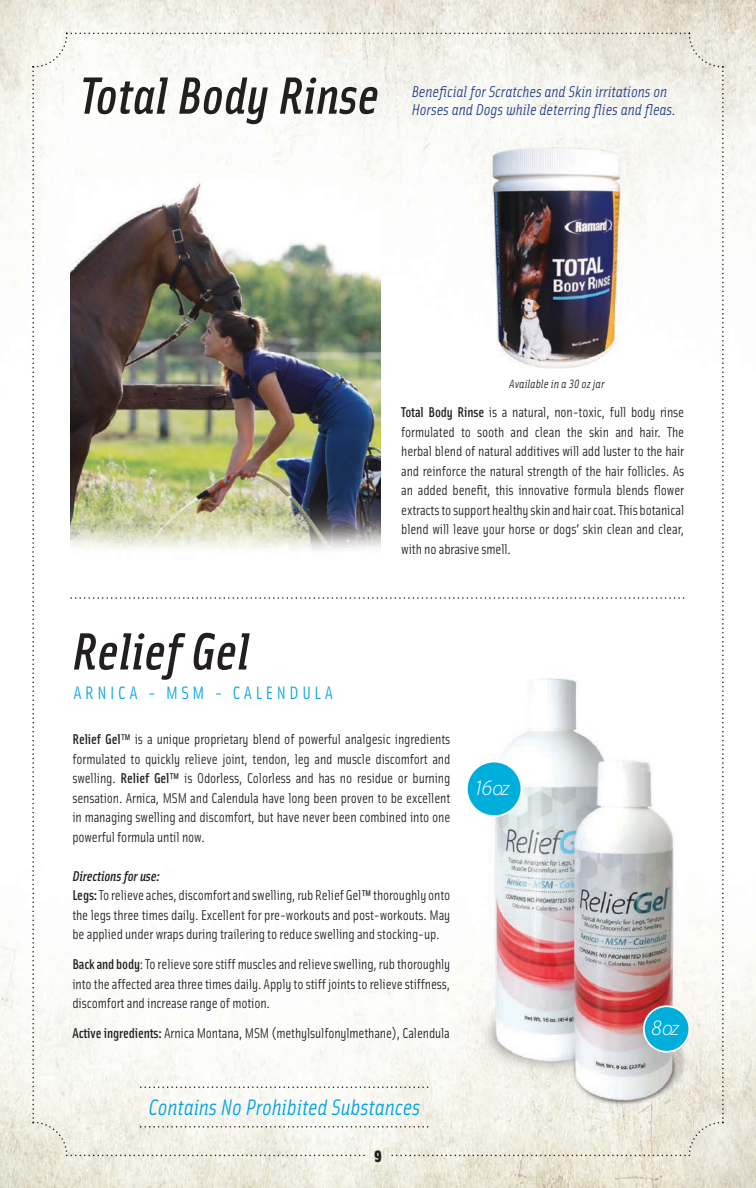
<style>
.page{position:relative;width:756px;height:1188px;background:#fff}
.page>*{position:absolute;margin:0;border:0;box-sizing:border-box;transform-origin:0 0}
.t1{font:italic 500 52.5px "Solex";color:#231f20}
.t2{font:italic 22.5px "Solex Regular Lining";letter-spacing:-.005em;color:#00a1e3}
.t3{font:italic 300 22.2px "Myriad Pro";color:#fff}
.t4{font:italic 300 21px "Myriad Pro";color:#fff}
.t5{font:18px "Solex Regular Lining";letter-spacing:.2em;color:#00a1e3}
.t6{font:16.5px "Solex Black Lining";color:#231f20}
.t7{font:italic 15.75px/18px "Solex";color:#253f8e}
.t8{font:14.25px/19.5px "Solex Regular Lining";letter-spacing:-.01em;color:#231f20;text-align:justify}
.t9{font:italic 500 14.25px "Solex";letter-spacing:-.01em;color:#231f20}
.t10{font:italic 12px "Solex Regular Lining";color:#231f20}
.s1{font-family:"Solex Medium Lining"}
.s2{font-size:21px}
.s3{font-size:22.2px}
</style>
<div class="page">
<img style="left:0;top:942px;width:756px;height:246px">
<img style="left:0;top:0;width:756px;height:240px">
<img style="left:32px;top:33px;width:692px;height:1123px">
<h1 class="t1" style="left:80px;top:62px;width:301px">Total Body Rinse</h1>
<p class="t7" style="left:412px;top:82px;width:266px">Beneficial for Scratches and Skin irritations on<br>Horses and Dogs while deterring flies and fleas.</p>
<p class="t10" style="left:509px;top:376px;width:97px">Available in a 30 oz jar</p>
<p class="t8" style="left:401px;top:402px;width:285px"><span class="s1">Total Body Rinse</span> is a natural, non-toxic, full body rinse formulated to sooth and clean the skin and hair. The herbal blend of natural additives will add luster to the hair and reinforce the natural strength of the hair follicles. As an added benefit, this innovative formula blends flower extracts to support healthy skin and hair coat. This botanical blend will leave your horse or dogs’ skin clean and clear, with no abrasive smell.</p>
<h1 class="t1" style="left:72px;top:617px;width:179px">ReliefGel</h1>
<p class="t5" style="left:73px;top:682px;width:261px">ARNICA - MSM - CALENDULA</p>
<p class="t8" style="left:72px;top:729px;width:379px"><span class="s1">Relief Gel</span>™ is a unique proprietary blend of powerful analgesic ingredients formulated to quickly relieve joint, tendon, leg and muscle discomfort and swelling. <span class="s1">Relief Gel</span>™ is Odorless, Colorless and has no residue or burning sensation. Arnica, MSM and Calendula have long been proven to be excellent in managing swelling and discomfort, but have never been combined into one powerful formula until now.</p>
<p class="t9" style="left:72px;top:867px;width:89px">Directions for use:</p>
<p class="t8" style="left:72px;top:885px;width:379px"><span class="s1">Legs:</span> To relieve aches, discomfort and swelling, rub Relief Gel™ thoroughly onto the legs three times daily. Excellent for pre-workouts and post-workouts. May be applied under wraps during trailering to reduce swelling and stocking-up.</p>
<p class="t8" style="left:72px;top:954px;width:379px"><span class="s1">Back and body</span>: To relieve sore stiff muscles and relieve swelling, rub thoroughly into the affected area three times daily. Apply to stiff joints to relieve stiffness, discomfort and increase range of motion.</p>
<p class="t8" style="left:72px;top:1023px;width:379px"><span class="s1">Active ingredients:</span> Arnica Montana, MSM (methylsulfonylmethane), Calendula</p>
<h2 class="t2" style="left:149px;top:1092px;width:273px">Contains No Prohibited Substances</h2>
<p class="t6" style="left:374px;top:1145px;width:9px">9</p>
<h3 class="t3" style="left:474px;top:776px;width:38px">16 <span class="s2">oz</span></h3>
<h3 class="t4" style="left:651px;top:1017px;width:29px"><span class="s3">8</span> oz</h3>
</div>
